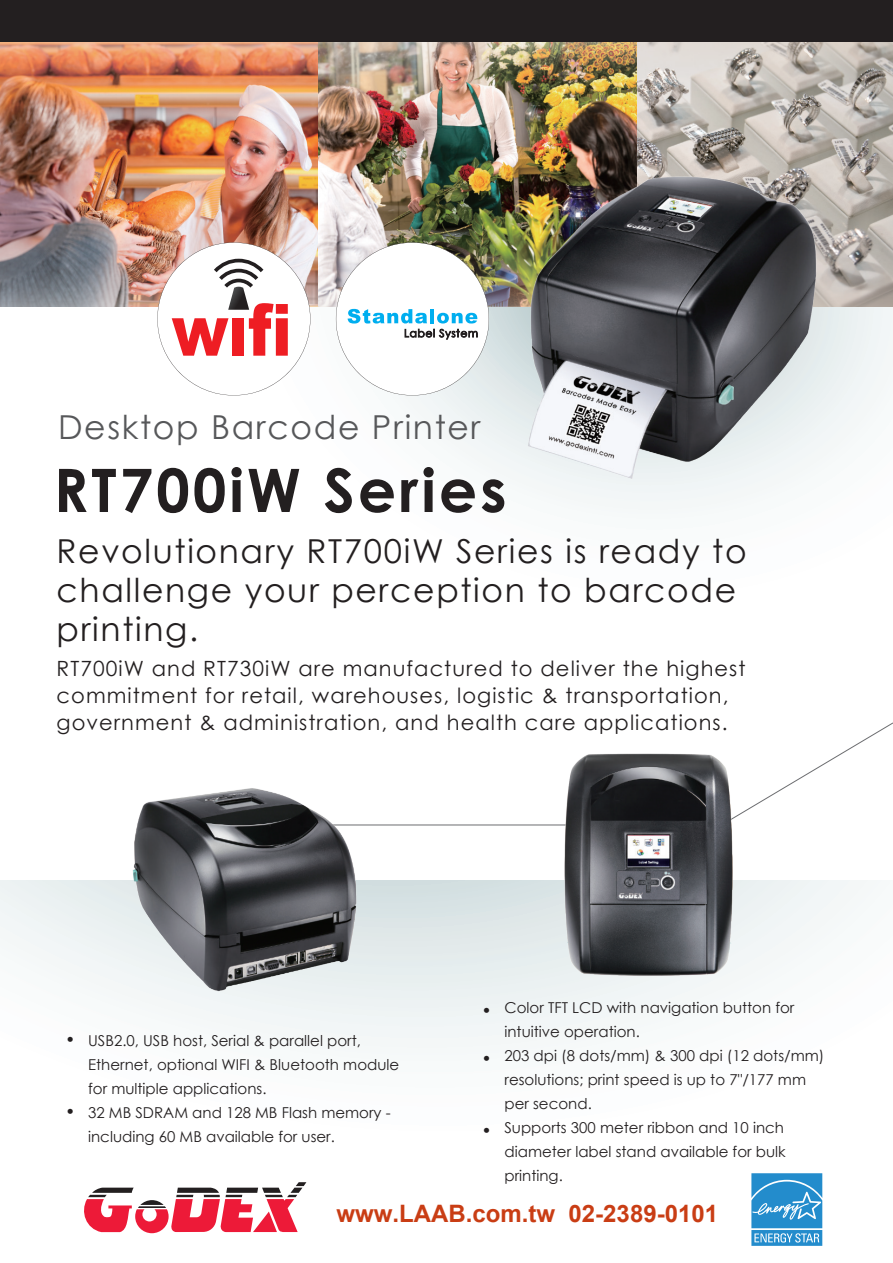
<style>
.page{position:relative;width:893px;height:1263px;background:#fff}
.page>*{position:absolute;margin:0;border:0;box-sizing:border-box;transform-origin:0 0}
.t1{font:700 60px "Century Gothic";letter-spacing:.05em;color:#231f20}
.t2{font:33px/39px "Century Gothic";letter-spacing:.05em;color:#231f20}
.t3{font:33px "Century Gothic";letter-spacing:.05em;color:#57585a}
.t4{font:700 24px "Arial";color:#c93d14}
.t5{font:21px/27px "Century Gothic";letter-spacing:.05em;color:#231f20}
.t6{font:15px/24px "Century Gothic";color:#231f20}
</style>
<div class="page">
<div style="left:0;top:880px;width:893px;height:383px;background:linear-gradient(to bottom,#e9eff0,#fff)"></div>
<div style="left:0;top:0;width:893px;height:43px;background:#231f20"></div>
<svg style="left:80px;top:1182px;width:226px;height:51px"></svg>
<svg style="left:362px;top:722px;width:531px;height:104px"></svg>
<img style="left:0;top:43px;width:893px;height:263px">
<img style="left:510px;top:169px;width:315px;height:315px">
<img style="left:531px;top:748px;width:234px;height:234px">
<img style="left:128px;top:788px;width:234px;height:219px">
<svg style="left:336px;top:242px;width:153px;height:153px"></svg>
<svg style="left:157px;top:242px;width:153px;height:153px"></svg>
<div style="left:744px;top:1167px;width:85px;height:85px;background:#fff"></div>
<svg style="left:751px;top:1173px;width:71px;height:73px;background:#489fd4"></svg>
<svg style="left:68px;top:1036px;width:5px;height:5px"></svg>
<svg style="left:68px;top:1108px;width:5px;height:5px"></svg>
<svg style="left:484px;top:1008px;width:5px;height:5px"></svg>
<svg style="left:484px;top:1056px;width:5px;height:5px"></svg>
<svg style="left:484px;top:1128px;width:5px;height:5px"></svg>
<h2 class="t3" style="left:58px;top:404px;width:424px">Desktop Barcode Printer</h2>
<h1 class="t1" style="left:54px;top:445px;width:455px">RT700iW Series</h1>
<h2 class="t2" style="left:57px;top:531px;width:692px">Revolutionary RT700iW Series is ready to challenge your perception to barcode printing.</h2>
<h3 class="t5" style="left:57px;top:655px;width:690px">RT700iW and RT730iW are manufactured to deliver the highest commitment for retail, warehouses, logistic &amp; transportation, government &amp; administration, and health care applications.</h3>
<p class="t6" style="left:504px;top:995px;width:321px">Color TFT LCD with navigation button for intuitive operation.<br>203 dpi (8 dots/mm) &amp; 300 dpi (12 dots/mm) resolutions; print speed is up to 7"/177 mm per second.<br>Supports 300 meter ribbon and 10 inch diameter label stand available for bulk printing.</p>
<h3 class="t4" style="left:337px;top:1197px;width:383px">www.LAAB.com.tw 02-2389-0101</h3>
<p class="t6" style="left:88px;top:1028px;width:313px">USB2.0, USB host, Serial &amp; parallel port, Ethernet, optional WIFI &amp; Bluetooth module for multiple applications.<br>32 MB SDRAM and 128 MB Flash memory - including 60 MB available for user.</p>
</div>
